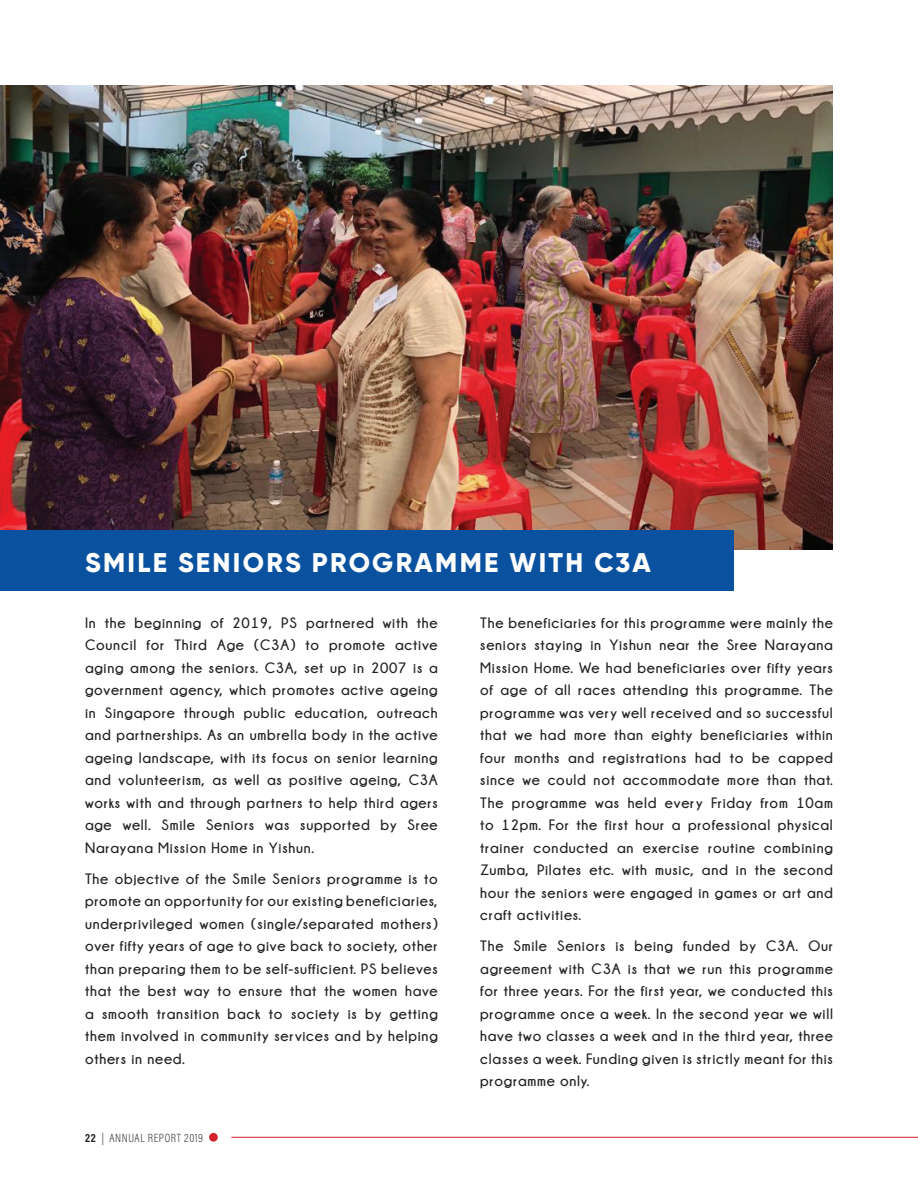
<style>
.page{position:relative;width:918px;height:1188px;background:#fff}
.page>*{position:absolute;margin:0;border:0;box-sizing:border-box;transform-origin:0 0}
.t1{font:800 27px "Gilroy";letter-spacing:.085em;color:#fff}
.t2{font:700 15px/22.5px "Champagne&Limousines";letter-spacing:.05em;color:#231f20;text-align:justify}
.t3{font:12px "Acumin Variable Concept";letter-spacing:-.14em;color:#231f20}
</style>
<div class="page">
<img style="left:0;top:85px;width:833px;height:465px">
<div style="left:209px;top:1133px;width:9px;height:9px;background:#d1232a;border-radius:50%"></div>
<hr style="left:231px;top:1137px;width:687px;height:1px;background:#d1232a">
<div style="left:0;top:531px;width:733px;height:60px;background:#0a519f"></div>
<h1 class="t1" style="left:85px;top:545px;width:567px">SMILE SENIORS PROGRAMME WITH C3A</h1>
<p class="t2" style="left:85px;top:611px;width:354px">In the beginning of 2019, PS partnered with the Council for Third Age (C3A) to promote active aging among the seniors. C3A, set up in 2007 is a government agency, which promotes active ageing in Singapore through public education, outreach and partnerships. As an umbrella body in the active ageing landscape, with its focus on senior learning and volunteerism, as well as positive ageing, C3A works with and through partners to help third agers age well. Smile Seniors was supported by Sree Narayana Mission Home in Yishun.</p>
<p class="t2" style="left:85px;top:867px;width:354px">The objective of the Smile Seniors programme is to promote an opportunity for our existing beneficiaries, underprivileged women (single/separated mothers) over fifty years of age to give back to society, other than preparing them to be self-sufficient. PS believes that the best way to ensure that the women have a smooth transition back to society is by getting them involved in community services and by helping others in need.</p>
<p class="t3" style="left:85px;top:1129px;width:121px">22 | ANNUAL REPORT 2019</p>
<p class="t2" style="left:480px;top:611px;width:354px">The beneficiaries for this programme were mainly the seniors staying in Yishun near the Sree Narayana Mission Home. We had beneficiaries over fifty years of age of all races attending this programme. The programme was very well received and so successful that we had more than eighty beneficiaries within four months and registrations had to be capped since we could not accommodate more than that.<br>The programme was held every Friday from 10am to 12pm. For the first hour a professional physical trainer conducted an exercise routine combining Zumba, Pilates etc. with music, and in the second hour the seniors were engaged in games or art and craft activities.</p>
<p class="t2" style="left:480px;top:935px;width:354px">The Smile Seniors is being funded by C3A. Our agreement with C3A is that we run this programme for three years. For the first year, we conducted this programme once a week. In the second year we will have two classes a week and in the third year, three classes a week. Funding given is strictly meant for this programme only.</p>
</div>
